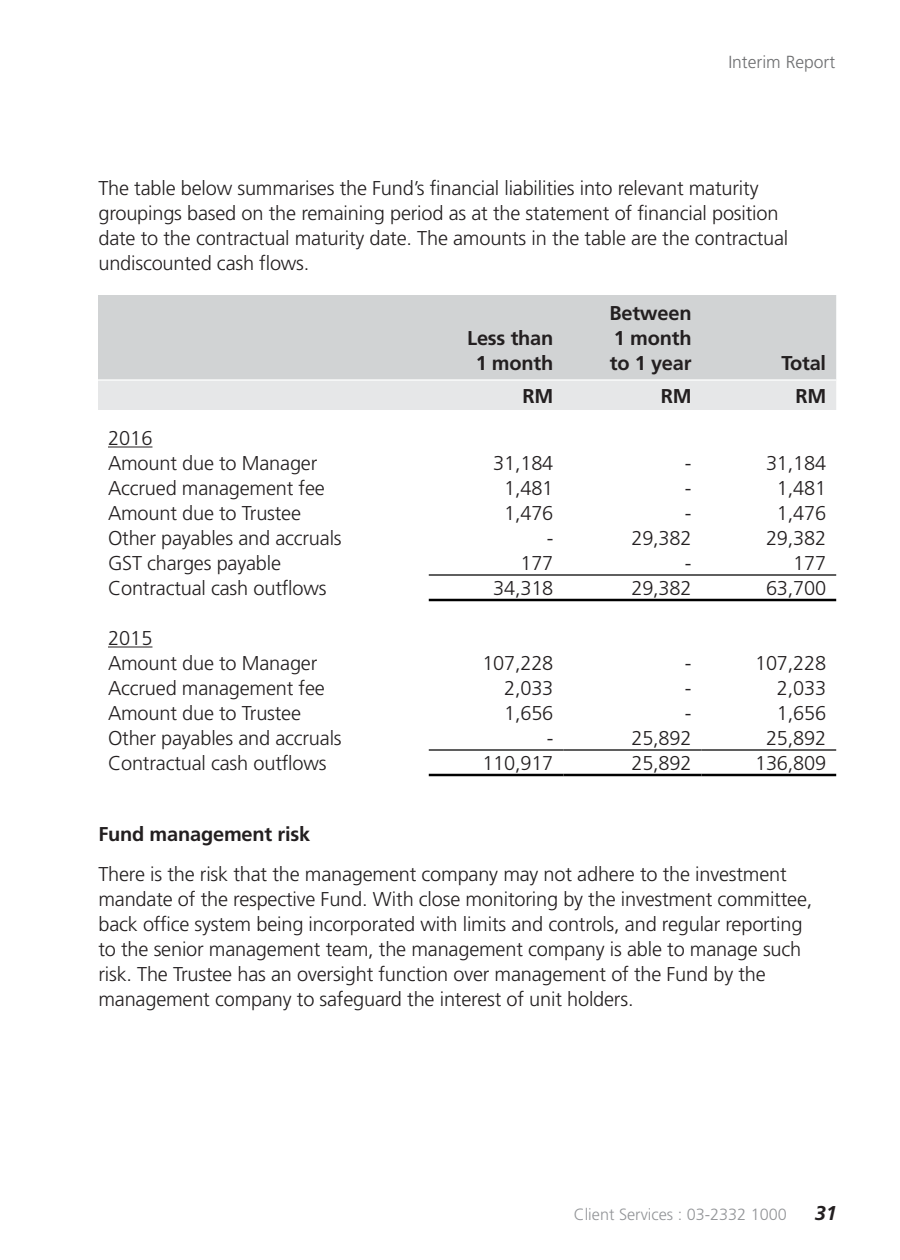
<style>
.page{position:relative;width:900px;height:1260px;background:#fff}
.page>*{position:absolute;margin:0;border:0;box-sizing:border-box;transform-origin:0 0}
.t1{font:300 20px/25px "Frutiger";letter-spacing:-.01em;color:#231f20}
.t2{font:700 20px/25px "Frutiger";letter-spacing:-.01em;color:#231f20;text-align:center}
.t3{font:italic 700 20px "Frutiger";color:#231f20}
.t4{font:300 17.5px "Frutiger";color:#6d6e70}
.t5{font:300 16.25px "Frutiger";color:#939598}
</style>
<div class="page">
<div style="left:98px;top:295px;width:738px;height:84px;background:#d1d3d4"></div>
<div style="left:98px;top:381px;width:738px;height:29px;background:#e6e7e8"></div>
<hr style="left:429px;top:574px;width:407px;height:2px;background:#000">
<hr style="left:429px;top:599px;width:407px;height:2px;background:#000">
<hr style="left:429px;top:749px;width:134px;height:2px;background:#000">
<hr style="left:429px;top:774px;width:134px;height:2px;background:#000">
<hr style="left:563px;top:749px;width:139px;height:2px;background:#000">
<hr style="left:563px;top:774px;width:139px;height:2px;background:#000">
<hr style="left:702px;top:749px;width:134px;height:2px;background:#000">
<hr style="left:702px;top:774px;width:134px;height:2px;background:#000">
<hr style="left:108px;top:446px;width:44px;height:1px;background:#231f20">
<hr style="left:108px;top:647px;width:44px;height:1px;background:#231f20">
<p class="t4" style="left:728px;top:54px;width:108px">Interim Report</p>
<p class="t1" style="left:98px;top:177px;width:691px">The table below summarises the Fund’s financial liabilities into relevant maturity groupings based on the remaining period as at the statement of financial position date to the contractual maturity date. The amounts in the table are the contractual undiscounted cash flows.</p>
<p class="t2" style="left:467px;top:327px;width:88px">Less than<br>1 month</p>
<p class="t2" style="left:609px;top:302px;width:84px;text-align:justify">Between 1 month to 1 year</p>
<p class="t2" style="left:781px;top:352px;width:46px">Total</p>
<p class="t1" style="left:108px;top:427px;width:211px">2016<br>Amount due to Manager</p>
<p class="t2" style="left:523px;top:385px;width:32px">RM</p>
<p class="t2" style="left:661px;top:385px;width:32px">RM</p>
<p class="t2" style="left:795px;top:385px;width:32px">RM</p>
<p class="t1" style="left:493px;top:452px;width:62px">31,184</p>
<p class="t1" style="left:685px;top:452px;width:8px">-</p>
<p class="t1" style="left:766px;top:452px;width:62px">31,184</p>
<p class="t1" style="left:108px;top:477px;width:218px">Accrued management fee</p>
<p class="t1" style="left:504px;top:477px;width:51px">1,481</p>
<p class="t1" style="left:685px;top:477px;width:8px">-</p>
<p class="t1" style="left:777px;top:477px;width:51px">1,481</p>
<p class="t1" style="left:108px;top:502px;width:195px">Amount due to Trustee</p>
<p class="t1" style="left:504px;top:502px;width:51px">1,476</p>
<p class="t1" style="left:685px;top:502px;width:8px">-</p>
<p class="t1" style="left:777px;top:502px;width:51px">1,476</p>
<p class="t1" style="left:108px;top:527px;width:235px">Other payables and accruals</p>
<p class="t1" style="left:547px;top:527px;width:8px">-</p>
<p class="t1" style="left:631px;top:527px;width:62px">29,382</p>
<p class="t1" style="left:766px;top:527px;width:62px">29,382</p>
<p class="t1" style="left:108px;top:552px;width:175px">GST charges payable</p>
<p class="t1" style="left:520px;top:552px;width:34px">177</p>
<p class="t1" style="left:685px;top:552px;width:8px">-</p>
<p class="t1" style="left:793px;top:552px;width:34px">177</p>
<p class="t1" style="left:108px;top:577px;width:220px">Contractual cash outflows</p>
<p class="t1" style="left:493px;top:577px;width:62px">34,318</p>
<p class="t1" style="left:631px;top:577px;width:62px">29,382</p>
<p class="t1" style="left:766px;top:577px;width:62px">63,700</p>
<p class="t1" style="left:108px;top:627px;width:211px">2015<br>Amount due to Manager</p>
<p class="t1" style="left:482px;top:652px;width:73px">107,228</p>
<p class="t1" style="left:685px;top:652px;width:8px">-</p>
<p class="t1" style="left:755px;top:652px;width:73px">107,228</p>
<p class="t1" style="left:108px;top:677px;width:218px">Accrued management fee</p>
<p class="t1" style="left:504px;top:677px;width:51px">2,033</p>
<p class="t1" style="left:685px;top:677px;width:8px">-</p>
<p class="t1" style="left:777px;top:677px;width:51px">2,033</p>
<p class="t1" style="left:108px;top:702px;width:195px">Amount due to Trustee</p>
<p class="t1" style="left:504px;top:702px;width:51px">1,656</p>
<p class="t1" style="left:685px;top:702px;width:8px">-</p>
<p class="t1" style="left:777px;top:702px;width:51px">1,656</p>
<p class="t1" style="left:108px;top:727px;width:235px">Other payables and accruals</p>
<p class="t1" style="left:547px;top:727px;width:8px">-</p>
<p class="t1" style="left:631px;top:727px;width:62px">25,892</p>
<p class="t1" style="left:766px;top:727px;width:62px">25,892</p>
<p class="t1" style="left:108px;top:752px;width:220px">Contractual cash outflows</p>
<p class="t1" style="left:482px;top:752px;width:73px">110,917</p>
<p class="t1" style="left:631px;top:752px;width:62px">25,892</p>
<p class="t1" style="left:755px;top:752px;width:73px">136,809</p>
<p class="t2" style="left:98px;top:823px;width:213px">Fund management risk</p>
<p class="t1" style="left:98px;top:863px;width:715px">There is the risk that the management company may not adhere to the investment mandate of the respective Fund. With close monitoring by the investment committee, back office system being incorporated with limits and controls, and regular reporting to the senior management team, the management company is able to manage such risk. The Trustee has an oversight function over management of the Fund by the management company to safeguard the interest of unit holders.</p>
<p class="t5" style="left:574px;top:1208px;width:215px">Client Services : 03-2332 1000</p>
<p class="t3" style="left:815px;top:1205px;width:24px">31</p>
</div>
